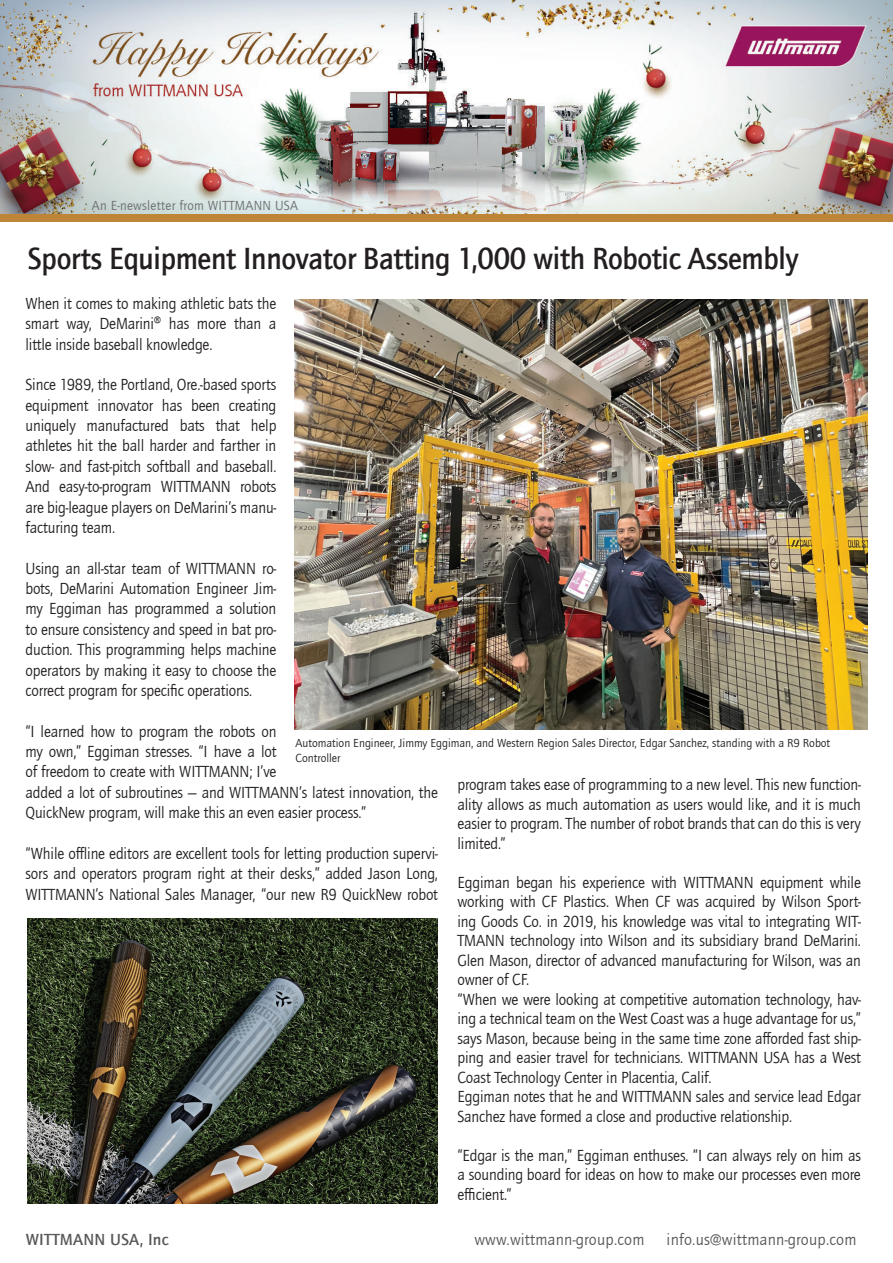
<style>
.page{position:relative;width:893px;height:1263px;background:#fff}
.page>*{position:absolute;margin:0;border:0;box-sizing:border-box;transform-origin:0 0}
.t1{font:500 31.5px "Quay Sans ITC Com";letter-spacing:-.01em;color:#231f20;scale:.95 1}
.t2{font:16.5px/20.4px "Quay Sans ITC Com";letter-spacing:-.01em;color:#231f20;text-align:justify;scale:.95 1}
.t3{font:16.5px "Quay Sans ITC Com";letter-spacing:.015em;color:#57585a}
.t4{font:500 16.5px "Quay Sans ITC Com";letter-spacing:.015em;color:#57585a}
.t5{font:13.5px "Quay Sans ITC Com";letter-spacing:.02em;color:#6c6d70}
.t6{font:12px/14.4px "Quay Sans ITC Com";color:#231f20}
</style>
<div class="page">
<img style="left:0;top:0;width:893px;height:214px">
<img style="left:295px;top:299px;width:572px;height:430px">
<img style="left:28px;top:918px;width:410px;height:285px">
<div style="left:0;top:214px;width:893px;height:8px;background:#be8438"></div>
<p class="t5" style="left:92px;top:198px;width:208px">An E-newsletter from WITTMANN USA</p>
<h1 class="t1" style="left:28px;top:239px;width:813px">Sports Equipment Innovator Batting 1,000 with Robotic Assembly</h1>
<p class="t2" style="left:26px;top:293px;width:266px">When it comes to making athletic bats the smart way, DeMarini® has more than a little inside baseball knowledge.</p>
<p class="t2" style="left:26px;top:375px;width:266px">Since 1989, the Portland, Ore.-based sports equipment innovator has been creating uniquely manufactured bats that help athletes hit the ball harder and farther in slow- and fast-pitch softball and baseball.<br>And easy-to-program WITTMANN robots are big-league players on DeMarini’s manu&shy;facturing team.</p>
<p class="t2" style="left:26px;top:558px;width:266px">Using an all-star team of WITTMANN ro&shy;bots, DeMarini Automation Engineer Jim&shy;my Eggiman has programmed a solution to ensure consistency and speed in bat pro&shy;duction. This programming helps machine operators by making it easy to choose the correct program for specific operations.</p>
<p class="t2" style="left:26px;top:721px;width:436px;text-align:left">“I learned how to program the robots on<br>my own,” Eggiman stresses. “I have a lot<br>of freedom to create with WITTMANN; I’ve<br>added a lot of subroutines — and WITTMANN’s latest innovation, the QuickNew program, will make this an even easier process.”</p>
<p class="t2" style="left:26px;top:843px;width:436px">“While offline editors are excellent tools for letting production supervi&shy;sors and operators program right at their desks,” added Jason Long, WITTMANN’s National Sales Manager, “our new R9 QuickNew robot</p>
<p class="t6" style="left:296px;top:736px;width:536px">Automation Engineer, Jimmy Eggiman, and Western Region Sales Director, Edgar Sanchez, standing with a R9 Robot<br>Controller</p>
<p class="t2" style="left:457px;top:775px;width:426px;line-height:19.5px">program takes ease of programming to a new level. This new function&shy;ality allows as much automation as users would like, and it is much easier to program. The number of robot brands that can do this is very limited.”</p>
<p class="t2" style="left:457px;top:872px;width:426px;line-height:19.5px;text-align:left">Eggiman began his experience with WITTMANN equipment while working with CF Plastics. When CF was acquired by Wilson Sport&shy;ing Goods Co. in 2019, his knowledge was vital to integrating WIT-TMANN technology into Wilson and its subsidiary brand DeMarini.<br>Glen Mason, director of advanced manufacturing for Wilson, was an owner of CF.<br>“When we were looking at competitive automation technology, hav&shy;ing a technical team on the West Coast was a huge advantage for us,” says Mason, because being in the same time zone afforded fast ship&shy;ping and easier travel for technicians. WITTMANN USA has a West Coast Technology Center in Placentia, Calif.<br>Eggiman notes that he and WITTMANN sales and service lead Edgar Sanchez have formed a close and productive relationship.</p>
<p class="t2" style="left:457px;top:1145px;width:426px;line-height:19.5px">“Edgar is the man,” Eggiman enthuses. “I can always rely on him as a sounding board for ideas on how to make our processes even more efficient.”</p>
<p class="t4" style="left:26px;top:1229px;width:144px">WITTMANN USA, Inc</p>
<p class="t3" style="left:474px;top:1229px;width:172px">www.wittmann-group.com</p>
<p class="t3" style="left:667px;top:1229px;width:191px">info.us@wittmann-group.com</p>
</div>
